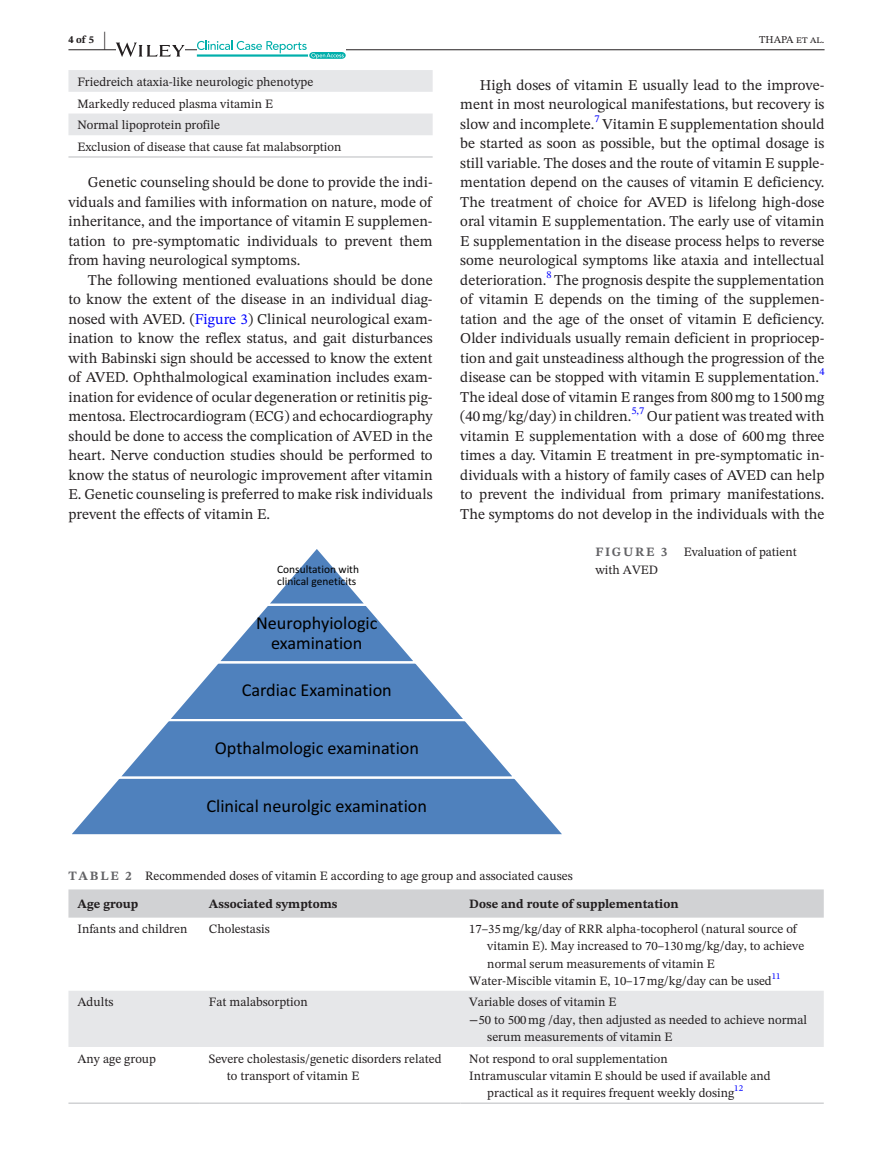
<style>
.page{position:relative;width:893px;height:1174px;background:#fff}
.page>*{position:absolute;margin:0;border:0;box-sizing:border-box;transform-origin:0 0}
.t1{font:18.3px/20px "Calibri";color:#000;text-align:center}
.t2{font:15px/19.5px "STIX Two Text";color:#231f20;text-align:justify}
.t3{font:12.75px/21.8px "STIX Two Text";color:#231f20}
.t4{font:700 12.75px "STIX Two Text";color:#231f20}
.t5{font:700 12.75px "STIX Two Text";letter-spacing:.14em;color:#636366}
.t6{font:11.4px "Calibri";color:#000}
.t7{font:10.5px "STIX Two Text";color:#231f20}
.t8{font:10.5px "STIX Two Text";color:#00f}
.t9{font:700 10.5px "STIX Two Text";color:#231f20}
.t10{font:8.85px "STIX Two Text";color:#00f}
.s1{font-size:21px}
.s2{color:#00f}
.s3{font-weight:700;color:#636366}
</style>
<div class="page">
<hr style="left:68px;top:49px;width:756px;height:1px;background:#231f20">
<svg style="left:116px;top:43px;width:69px;height:14px"></svg>
<svg style="left:197px;top:41px;width:149px;height:18px"></svg>
<svg style="left:68px;top:70px;width:365px;height:65px"></svg>
<hr style="left:68px;top:156px;width:365px;height:2px;background:#d1d2d4">
<svg style="left:72px;top:549px;width:490px;height:286px"></svg>
<div style="left:68px;top:889px;width:756px;height:28px;background:#d1d2d4"></div>
<div style="left:68px;top:991px;width:756px;height:56px;background:#e6e7e9"></div>
<hr style="left:68px;top:1102px;width:132px;height:2px;background:#d1d2d4">
<hr style="left:200px;top:1102px;width:260px;height:2px;background:#d1d2d4">
<hr style="left:460px;top:1102px;width:364px;height:2px;background:#d1d2d4">
<p class="t9" style="left:68px;top:32px;width:39px">4 of 5 <span class="s1">|</span></p>
<p class="t7" style="left:759px;top:32px;width:67px">THAPA et al.</p>
<p class="t3" style="left:77px;top:71px;width:265px">Friedreich ataxia-like neurologic phenotype Markedly reduced plasma vitamin E<br>Normal lipoprotein profile<br>Exclusion of disease that cause fat malabsorption</p>
<p class="t2" style="left:68px;top:172px;width:366px;text-indent:20px">Genetic counseling should be done to provide the indi&shy;viduals and families with information on nature, mode of inheritance, and the importance of vitamin E supplemen&shy;tation to pre-symptomatic individuals to prevent them from having neurological symptoms.</p>
<p class="t2" style="left:68px;top:270px;width:366px;text-indent:20px">The following mentioned evaluations should be done to know the extent of the disease in an individual diag&shy;nosed with AVED. (<span class="s2">Figure 3</span>) Clinical neurological exam&shy;ination to know the reflex status, and gait disturbances with Babinski sign should be accessed to know the extent of AVED. Ophthalmological examination includes exam&shy;ination for evidence of ocular degeneration or retinitis pig&shy;mentosa. Electrocardiogram (ECG) and echocardiography should be done to access the complication of AVED in the heart. Nerve conduction studies should be performed to know the status of neurologic improvement after vitamin E. Genetic counseling is preferred to make risk individuals prevent the effects of vitamin E.</p>
<p class="t2" style="left:460px;top:75px;width:366px;text-indent:20px">High doses of vitamin E usually lead to the improve&shy;ment in most neurological manifestations, but recovery is slow and incomplete.</p>
<p class="t8" style="left:594px;top:111px;width:7px">7</p>
<p class="t2" style="left:460px;top:114px;width:366px;text-indent:142px">Vitamin E supplementation should be started as soon as possible, but the optimal dosage is still variable. The doses and the route of vitamin E supple&shy;mentation depend on the causes of vitamin E deficiency.<br>The treatment of choice for AVED is lifelong high-dose oral vitamin E supplementation. The early use of vitamin E supplementation in the disease process helps to reverse some neurological symptoms like ataxia and intellectual deterioration.</p>
<p class="t8" style="left:546px;top:267px;width:7px">8</p>
<p class="t2" style="left:460px;top:270px;width:366px;text-indent:94px">The prognosis despite the supplementation of vitamin E depends on the timing of the supplemen&shy;tation and the age of the onset of vitamin E deficiency.<br>Older individuals usually remain deficient in propriocep&shy;tion and gait unsteadiness although the progression of the disease can be stopped with vitamin E supplementation.</p>
<p class="t8" style="left:819px;top:364px;width:7px">4</p>
<p class="t2" style="left:460px;top:387px;width:366px">The ideal dose of vitamin E ranges from 800mg to 1500mg (40mg/kg/day) in children.</p>
<p class="t8" style="left:631px;top:403px;width:14px">5,7</p>
<p class="t2" style="left:460px;top:406px;width:366px;text-indent:187px">Our patient was treated with vitamin E supplementation with a dose of 600mg three times a day. Vitamin E treatment in pre-symptomatic in&shy;dividuals with a history of family cases of AVED can help to prevent the individual from primary manifestations.<br>The symptoms do not develop in the individuals with the</p>
<p class="t5" style="left:595px;top:542px;width:74px">FIGURE 3</p>
<p class="t3" style="left:684px;top:540px;width:115px">Evaluation of patient</p>
<p class="t6" style="left:277px;top:561px;width:83px">Consultation with</p>
<p class="t3" style="left:595px;top:558px;width:64px">with AVED</p>
<p class="t6" style="left:277px;top:574px;width:81px">clinical geneticits</p>
<p class="t1" style="left:256px;top:612px;width:123px">Neurophyiologic examination</p>
<p class="t1" style="left:242px;top:680px;width:152px">Cardiac Examination</p>
<p class="t1" style="left:215px;top:737px;width:206px">Opthalmologic examination</p>
<p class="t1" style="left:207px;top:795px;width:222px">Clinical neurolgic examination</p>
<p class="t3" style="left:68px;top:864px;width:506px"><span class="s3">TABLE 2</span> Recommended doses of vitamin E according to age group and associated causes</p>
<p class="t4" style="left:77px;top:895px;width:62px">Age group</p>
<p class="t4" style="left:209px;top:895px;width:130px">Associated symptoms</p>
<p class="t4" style="left:469px;top:895px;width:211px">Dose and route of supplementation</p>
<p class="t3" style="left:77px;top:917px;width:111px">Infants and children</p>
<p class="t3" style="left:209px;top:917px;width:62px">Cholestasis</p>
<p class="t3" style="left:469px;top:917px;width:329px">17–35mg/kg/day of RRR alpha-tocopherol (natural source of</p>
<p class="t3" style="left:487px;top:935px;width:318px">vitamin E). May increased to 70–130mg/kg/day, to achieve</p>
<p class="t3" style="left:487px;top:952px;width:229px">normal serum measurements of vitamin E</p>
<p class="t3" style="left:469px;top:969px;width:304px">Water-Miscible vitamin E, 10–17mg/kg/day can be used</p>
<p class="t10" style="left:772px;top:969px;width:10px">11</p>
<p class="t3" style="left:77px;top:991px;width:37px">Adults</p>
<p class="t3" style="left:209px;top:991px;width:100px">Fat malabsorption</p>
<p class="t3" style="left:469px;top:991px;width:149px">Variable doses of vitamin E</p>
<p class="t3" style="left:469px;top:1008px;width:339px">−50 to 500mg /day, then adjusted as needed to achieve normal</p>
<p class="t3" style="left:487px;top:1025px;width:187px">serum measurements of vitamin E</p>
<p class="t3" style="left:77px;top:1047px;width:80px">Any age group</p>
<p class="t3" style="left:227px;top:1049px;width:216px;line-height:17.2px;text-indent:-18px">Severe cholestasis/genetic disorders related to transport of vitamin E</p>
<p class="t3" style="left:469px;top:1047px;width:200px">Not respond to oral supplementation</p>
<p class="t3" style="left:469px;top:1064px;width:303px">Intramuscular vitamin E should be used if available and</p>
<p class="t3" style="left:487px;top:1082px;width:248px">practical as it requires frequent weekly dosing</p>
<p class="t10" style="left:734px;top:1082px;width:10px">12</p>
</div>
